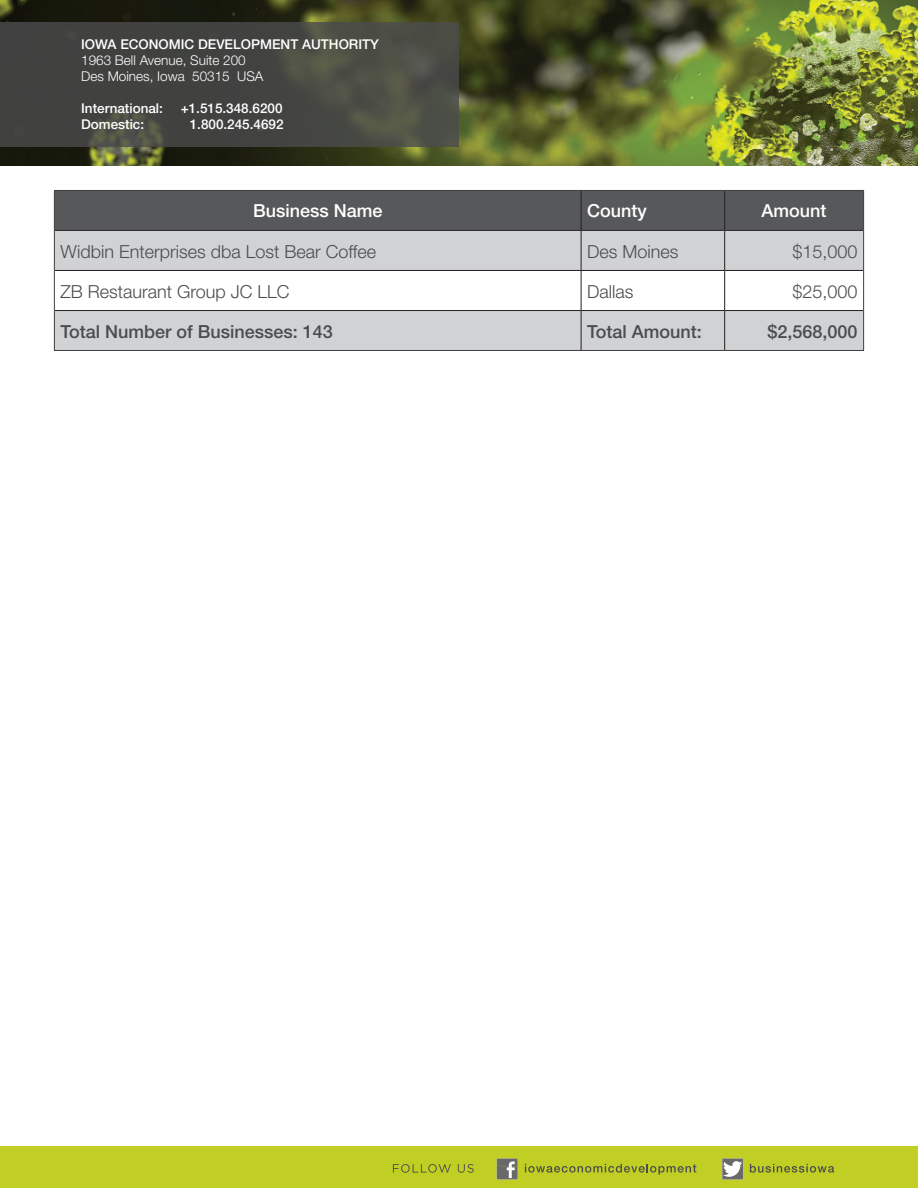
<style>
.page{position:relative;width:918px;height:1188px;background:#fff}
.page>*{position:absolute;margin:0;border:0;box-sizing:border-box;transform-origin:0 0}
.t1{font:300 18px "Helvetica Neue";color:#4b4c4d}
.t2{font:500 18px "Helvetica Neue";color:#4b4c4d}
.t3{font:500 18px "Helvetica Neue";color:#fff}
.t4{font:500 13.5px "Helvetica Neue";color:#fff}
.t5{font:300 13.5px/16.2px "Helvetica Neue";color:#fff}
</style>
<div class="page">
<img style="left:0;top:0;width:918px;height:165px">
<svg style="left:0;top:23px;width:458px;height:124px;background:#464742"></svg>
<div style="left:0;top:1146px;width:918px;height:42px;background:#c1ce23"></div>
<svg style="left:393px;top:1164px;width:58px;height:9px"></svg>
<svg style="left:458px;top:1164px;width:16px;height:9px"></svg>
<svg style="left:525px;top:1164px;width:171px;height:11px"></svg>
<svg style="left:750px;top:1164px;width:84px;height:9px"></svg>
<svg style="left:722px;top:1158px;width:21px;height:22px"></svg>
<svg style="left:497px;top:1158px;width:21px;height:22px"></svg>
<div style="left:55px;top:191px;width:808px;height:39px;background:#57585a"></div>
<svg style="left:55px;top:231px;width:808px;height:119px;fill:#d1d2d4"></svg>
<hr style="left:54px;top:230px;width:1px;height:40px;background:#3e3e3f">
<hr style="left:863px;top:230px;width:1px;height:40px;background:#3e3e3f">
<hr style="left:54px;top:270px;width:1px;height:41px;background:#3e3e3f">
<hr style="left:863px;top:270px;width:1px;height:41px;background:#3e3e3f">
<hr style="left:54px;top:311px;width:1px;height:39px;background:#3e3e3f">
<hr style="left:863px;top:311px;width:1px;height:39px;background:#3e3e3f">
<hr style="left:581px;top:231px;width:1px;height:39px;background:#231f20">
<hr style="left:724px;top:231px;width:1px;height:39px;background:#231f20">
<hr style="left:581px;top:271px;width:1px;height:39px;background:#231f20">
<hr style="left:724px;top:271px;width:1px;height:39px;background:#231f20">
<hr style="left:581px;top:311px;width:1px;height:39px;background:#231f20">
<hr style="left:724px;top:311px;width:1px;height:39px;background:#231f20">
<hr style="left:55px;top:270px;width:526px;height:1px;background:#231f20">
<hr style="left:581px;top:270px;width:144px;height:1px;background:#231f20">
<hr style="left:725px;top:270px;width:138px;height:1px;background:#231f20">
<hr style="left:55px;top:310px;width:526px;height:1px;background:#231f20">
<hr style="left:581px;top:310px;width:144px;height:1px;background:#231f20">
<hr style="left:725px;top:310px;width:138px;height:1px;background:#231f20">
<hr style="left:54px;top:350px;width:527px;height:1px;background:#3e3e3f">
<hr style="left:581px;top:350px;width:144px;height:1px;background:#3e3e3f">
<hr style="left:725px;top:350px;width:139px;height:1px;background:#3e3e3f">
<hr style="left:54px;top:190px;width:527px;height:1px;background:#3e3e3f">
<hr style="left:54px;top:191px;width:1px;height:39px;background:#3e3e3f">
<hr style="left:581px;top:190px;width:144px;height:1px;background:#3e3e3f">
<hr style="left:725px;top:190px;width:139px;height:1px;background:#3e3e3f">
<hr style="left:863px;top:191px;width:1px;height:39px;background:#3e3e3f">
<hr style="left:581px;top:191px;width:1px;height:39px;background:#231f20">
<hr style="left:724px;top:191px;width:1px;height:39px;background:#231f20">
<hr style="left:55px;top:230px;width:526px;height:1px;background:#231f20">
<hr style="left:581px;top:230px;width:144px;height:1px;background:#231f20">
<hr style="left:725px;top:230px;width:138px;height:1px;background:#231f20">
<p class="t4" style="left:81px;top:36px;width:299px">IOWA ECONOMIC DEVELOPMENT AUTHORITY</p>
<p class="t5" style="left:81px;top:52px;width:184px">1963 Bell Avenue, Suite 200<br>Des Moines, Iowa 50315 USA</p>
<p class="t4" style="left:81px;top:100px;width:83px">International:</p>
<p class="t4" style="left:181px;top:100px;width:103px">+1.515.348.6200</p>
<p class="t4" style="left:81px;top:116px;width:65px">Domestic:</p>
<p class="t4" style="left:190px;top:116px;width:95px">1.800.245.4692</p>
<p class="t3" style="left:253px;top:200px;width:131px">Business Name</p>
<p class="t3" style="left:587px;top:200px;width:61px">County</p>
<p class="t3" style="left:762px;top:200px;width:66px">Amount</p>
<p class="t1" style="left:60px;top:240px;width:317px">Widbin Enterprises dba Lost Bear Coffee</p>
<p class="t1" style="left:587px;top:240px;width:93px">Des Moines</p>
<p class="t1" style="left:793px;top:240px;width:67px">$15,000</p>
<p class="t1" style="left:60px;top:280px;width:231px">ZB Restaurant Group JC LLC</p>
<p class="t1" style="left:587px;top:280px;width:48px">Dallas</p>
<p class="t1" style="left:793px;top:280px;width:67px">$25,000</p>
<p class="t2" style="left:60px;top:320px;width:274px">Total Number of Businesses: 143</p>
<p class="t2" style="left:587px;top:320px;width:116px">Total Amount:</p>
<p class="t2" style="left:768px;top:320px;width:92px">$2,568,000</p>
</div>
